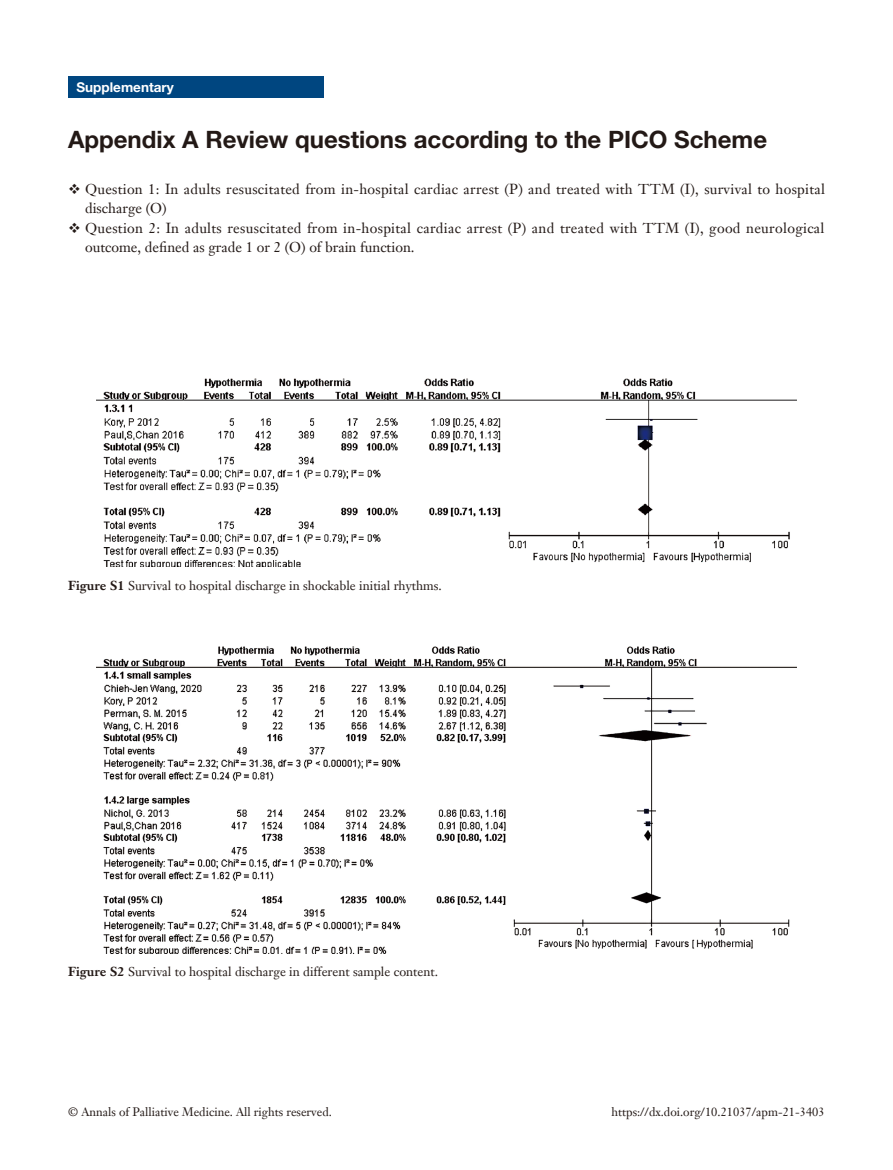
<style>
.page{position:relative;width:893px;height:1170px;background:#fff}
.page>*{position:absolute;margin:0;border:0;box-sizing:border-box;transform-origin:0 0}
.文题-Wenti{font:700 24px "Helvetica Neue LT Pro";color:#231916}
.t1{font:14.25px/19.5px "Janson Text LT";letter-spacing:.02em;color:#231916}
.栏目-Lanmu{font:700 13.5px "Helvetica Neue LT Pro";color:#fff}
.五级标题正体-WJZT{font:12.75px "Janson Text LT";color:#231916}
.t2{font:12px "Janson Text LT";color:#231916}
.s1{font-weight:700}
</style>
<div class="page">
<div style="left:68px;top:77px;width:255px;height:21px;background:#004680"></div>
<img style="left:96px;top:378px;width:701px;height:188px">
<img style="left:96px;top:646px;width:701px;height:307px">
<p class="栏目-Lanmu" style="left:77px;top:79px;width:99px">Supplementary</p>
<p class="文题-Wenti" style="left:68px;top:124px;width:701px">Appendix A Review questions according to the PICO Scheme</p>
<p class="t1" style="left:85px;top:179px;width:741px;text-indent:-17px">❖ Question 1: In adults resuscitated from in-hospital cardiac arrest (P) and treated with TTM (I), survival to hospital discharge (O)</p>
<p class="t1" style="left:85px;top:218px;width:741px;text-indent:-17px">❖ Question 2: In adults resuscitated from in-hospital cardiac arrest (P) and treated with TTM (I), good neurological outcome, defined as grade 1 or 2 (O) of brain function.</p>
<p class="五级标题正体-WJZT" style="left:68px;top:577px;width:375px"><span class="s1">Figure S1</span> Survival to hospital discharge in shockable initial rhythms.</p>
<p class="五级标题正体-WJZT" style="left:68px;top:963px;width:371px"><span class="s1">Figure S2</span> Survival to hospital discharge in different sample content.</p>
<p class="t2" style="left:68px;top:1104px;width:265px">© Annals of Palliative Medicine. All rights reserved.</p>
<p class="t2" style="left:612px;top:1104px;width:215px">https://dx.doi.org/10.21037/apm-21-3403</p>
</div>
